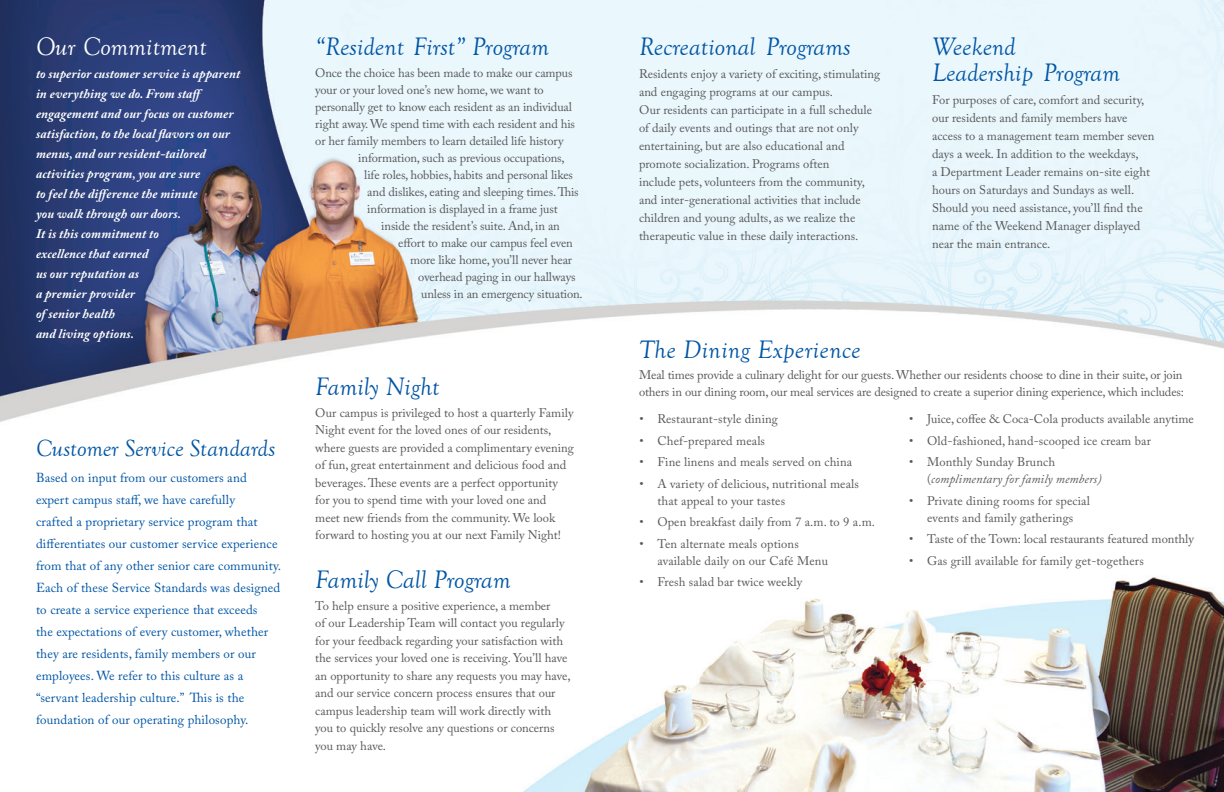
<style>
.page{position:relative;width:1224px;height:792px;background:#fff}
.page>*{position:absolute;margin:0;border:0;box-sizing:border-box;transform-origin:0 0}
.t1{font:italic 26px/26px "Goudy Old Style T";letter-spacing:.005em;color:#0155a5}
.t2{font:italic 26px "Goudy Old Style T";letter-spacing:.005em;color:#fff}
.t3{font:italic 24px "Goudy Old Style T";letter-spacing:.005em;color:#0155a5}
.t4{font:13px/22px "Adobe Caslon Pro";letter-spacing:.01em;color:#0155a5}
.t5{font:italic 700 13px/20px "Adobe Caslon Pro";letter-spacing:.01em;color:#fff}
.t6{font:12.5px/18px "Adobe Caslon Pro";color:#57585a}
.t7{font:italic 12.5px/17px "Adobe Caslon Pro";letter-spacing:.01em;color:#57585a}
.s1{font-style:normal}
</style>
<div class="page">
<img style="left:0;top:0;width:1224px;height:792px">
<h1 class="t2" style="left:36px;top:32px;width:172px">Our Commitment</h1>
<p class="t5" style="left:36px;top:64px;width:206px">to superior customer service is apparent in everything we do. From staff engagement and our focus on customer satisfaction, to the local flavors on our menus, and our resident-tailored activities program, you are sure<br>to feel the difference the minute<br>you walk through our doors.<br>It is this commitment to<br>excellence that earned<br>us our reputation as<br>a premier provider<br>of senior health<br>and living options.</p>
<h2 class="t3" style="left:36px;top:435px;width:241px">Customer Service Standards</h2>
<p class="t4" style="left:36px;top:467px;width:247px">Based on input from our customers and expert campus staff, we have carefully<br>crafted a proprietary service program that differentiates our customer service experience from that of any other senior care community.<br>Each of these Service Standards was designed to create a service experience that exceeds<br>the expectations of every customer, whether they are residents, family members or our employees. We refer to this culture as a “servant leadership culture.” This is the foundation of our operating philosophy.</p>
<h1 class="t1" style="left:315px;top:34px;width:235px">“Resident First” Program</h1>
<p class="t6" style="left:315px;top:63px;width:259px">Once the choice has been made to make our campus</p>
<p class="t6" style="left:315px;top:80px;width:230px">your or your loved one’s new home, we want to</p>
<p class="t6" style="left:315px;top:97px;width:258px">personally get to know each resident as an individual</p>
<p class="t6" style="left:315px;top:114px;width:261px">right away. We spend time with each resident and his</p>
<p class="t6" style="left:315px;top:131px;width:250px">or her family members to learn detailed life history</p>
<p class="t6" style="left:358px;top:148px;width:208px">information, such as previous occupations,</p>
<p class="t6" style="left:364px;top:165px;width:210px">life roles, hobbies, habits and personal likes</p>
<p class="t6" style="left:367px;top:182px;width:213px">and dislikes, eating and sleeping times. This</p>
<p class="t6" style="left:367px;top:199px;width:192px">information is displayed in a frame just</p>
<p class="t6" style="left:381px;top:216px;width:180px">inside the resident’s suite. And, in an</p>
<p class="t6" style="left:398px;top:233px;width:176px">effort to make our campus feel even</p>
<p class="t6" style="left:410px;top:250px;width:163px">more like home, you’ll never hear</p>
<p class="t6" style="left:418px;top:267px;width:159px">overhead paging in our hallways</p>
<p class="t6" style="left:421px;top:284px;width:163px">unless in an emergency situation.</p>
<h1 class="t1" style="left:315px;top:374px;width:126px">Family Night</h1>
<p class="t6" style="left:315px;top:404px;width:260px;line-height:17.5px">Our campus is privileged to host a quarterly Family Night event for the loved ones of our residents, where guests are provided a complimentary evening of fun, great entertainment and delicious food and beverages. These events are a perfect opportunity for you to spend time with your loved one and meet new friends from the community. We look forward to hosting you at our next Family Night!</p>
<h1 class="t1" style="left:315px;top:567px;width:197px">Family Call Program</h1>
<p class="t6" style="left:315px;top:597px;width:257px;line-height:17.5px">To help ensure a positive experience, a member<br>of our Leadership Team will contact you regularly for your feedback regarding your satisfaction with the services your loved one is receiving. You’ll have an opportunity to share any requests you may have, and our service concern process ensures that our campus leadership team will work directly with you to quickly resolve any questions or concerns you may have.</p>
<h1 class="t1" style="left:639px;top:34px;width:213px">Recreational Programs</h1>
<p class="t6" style="left:639px;top:64px;width:243px">Residents enjoy a variety of exciting, stimulating and engaging programs at our campus.<br>Our residents can participate in a full schedule of daily events and outings that are not only entertaining, but are also educational and promote socialization. Programs often<br>include pets, volunteers from the community, and inter-generational activities that include children and young adults, as we realize the therapeutic value in these daily interactions.</p>
<h1 class="t1" style="left:932px;top:34px;width:189px">Weekend<br>Leadership Program</h1>
<p class="t6" style="left:932px;top:90px;width:224px">For purposes of care, comfort and security, our residents and family members have access to a management team member seven days a week. In addition to the weekdays,<br>a Department Leader remains on-site eight hours on Saturdays and Sundays as well.<br>Should you need assistance, you’ll find the name of the Weekend Manager displayed near the main entrance.</p>
<h1 class="t1" style="left:639px;top:337px;width:223px">The Dining Experience</h1>
<p class="t6" style="left:639px;top:367px;width:547px;line-height:17px">Meal times provide a culinary delight for our guests. Whether our residents choose to dine in their suite, or join others in our dining room, our meal services are designed to create a superior dining experience, which includes:</p>
<p class="t6" style="left:639px;top:410px;width:140px">• Restaurant-style dining</p>
<p class="t6" style="left:639px;top:431px;width:127px">• Chef-prepared meals</p>
<p class="t6" style="left:639px;top:453px;width:214px">• Fine linens and meals served on china</p>
<p class="t6" style="left:657px;top:475px;width:203px;line-height:17px;text-indent:-18px">• A variety of delicious, nutritional meals that appeal to your tastes</p>
<p class="t6" style="left:639px;top:513px;width:237px">• Open breakfast daily from 7 a.m. to 9 a.m.</p>
<p class="t6" style="left:657px;top:535px;width:172px;line-height:17px;text-indent:-18px">• Ten alternate meals options available daily on our Café Menu</p>
<p class="t6" style="left:639px;top:573px;width:165px">• Fresh salad bar twice weekly</p>
<p class="t6" style="left:909px;top:410px;width:286px">• Juice, coffee &amp; Coca-Cola products available anytime</p>
<p class="t6" style="left:909px;top:431px;width:243px">• Old-fashioned, hand-scooped ice cream bar</p>
<p class="t7" style="left:927px;top:453px;width:176px;text-indent:-18px"><span class="s1">• Monthly Sunday Brunch (</span>complimentary for family members)</p>
<p class="t6" style="left:909px;top:492px;width:182px;line-height:17px;text-align:center">• Private dining rooms for special events and family gatherings</p>
<p class="t6" style="left:909px;top:530px;width:287px">• Taste of the Town: local restaurants featured monthly</p>
<p class="t6" style="left:909px;top:551px;width:236px">• Gas grill available for family get-togethers</p>
</div>
